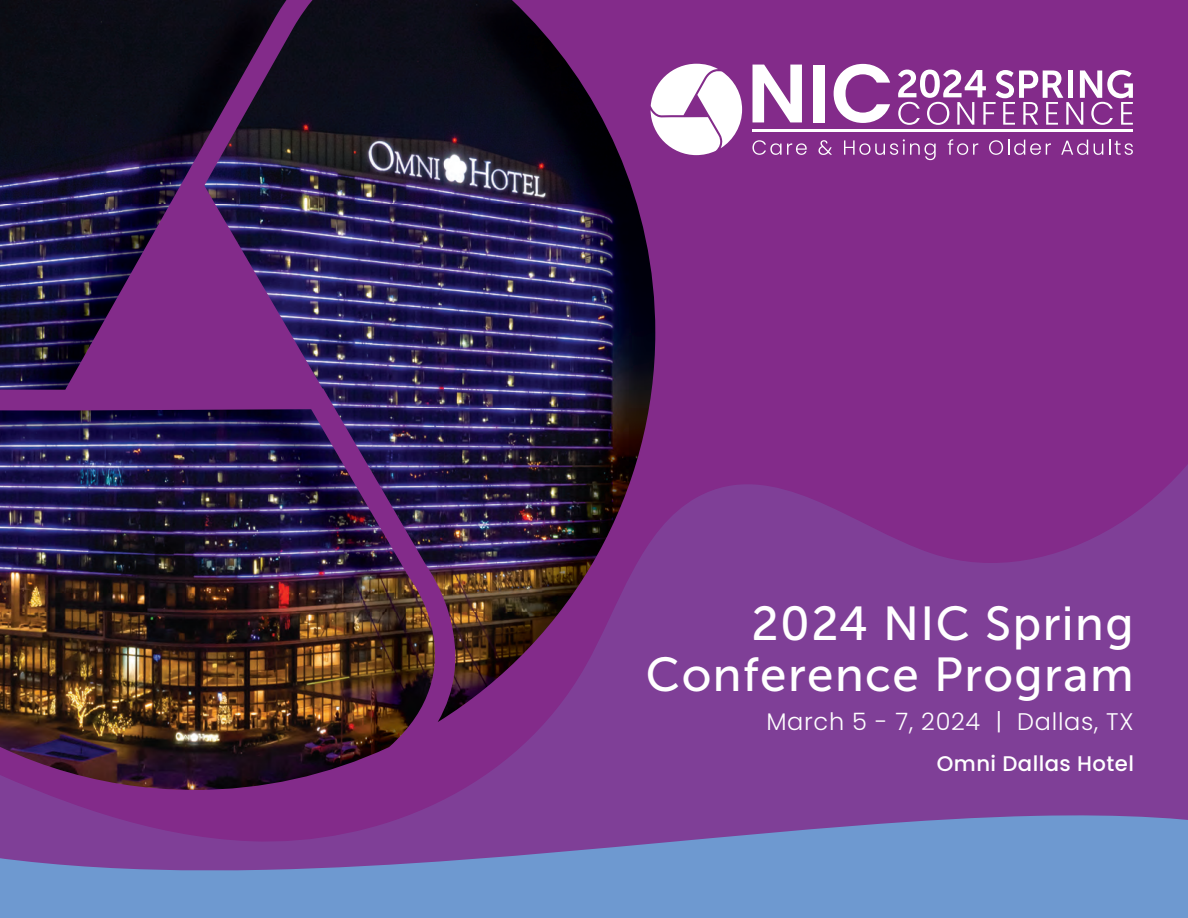
<style>
.page{position:relative;width:1188px;height:918px;background:#85298a}
.page>*{position:absolute;margin:0;border:0;box-sizing:border-box;transform-origin:0 0}
.t1{font:47.55px/50.7px "Museo Sans 500";letter-spacing:.03em;color:#fff;text-align:right}
.t2{font:300 24px "Poppins";letter-spacing:.03em;color:#fff}
.t3{font:500 21.15px "Poppins";letter-spacing:.02em;color:#fff}
</style>
<div class="page">
<svg style="left:0;top:1px;width:1120px;height:365px"></svg>
<svg style="left:753px;top:65px;width:49px;height:57px"></svg>
<div style="left:813px;top:65px;width:12px;height:57px;background:#fff"></div>
<svg style="left:834px;top:64px;width:56px;height:59px"></svg>
<svg style="left:898px;top:70px;width:235px;height:55px"></svg>
<hr style="left:753px;top:130px;width:380px;height:2px;background:#fff">
<svg style="left:752px;top:140px;width:55px;height:15px"></svg>
<svg style="left:819px;top:140px;width:13px;height:15px"></svg>
<svg style="left:844px;top:139px;width:92px;height:21px"></svg>
<svg style="left:948px;top:139px;width:30px;height:16px"></svg>
<svg style="left:989px;top:140px;width:62px;height:15px"></svg>
<svg style="left:1061px;top:140px;width:27px;height:15px"></svg>
<svg style="left:1094px;top:144px;width:9px;height:11px"></svg>
<svg style="left:1109px;top:140px;width:24px;height:15px"></svg>
<svg style="left:651px;top:64px;width:91px;height:91px"></svg>
<img style="left:0;top:366px;width:1188px;height:552px">
<p class="t1" style="left:646px;top:599px;width:489px">2024 NIC Spring<br>Conference Program</p>
<p class="t2" style="left:766px;top:708px;width:369px">March 5 - 7, 2024 | Dallas, TX</p>
<p class="t3" style="left:937px;top:751px;width:199px">Omni Dallas Hotel</p>
</div>
